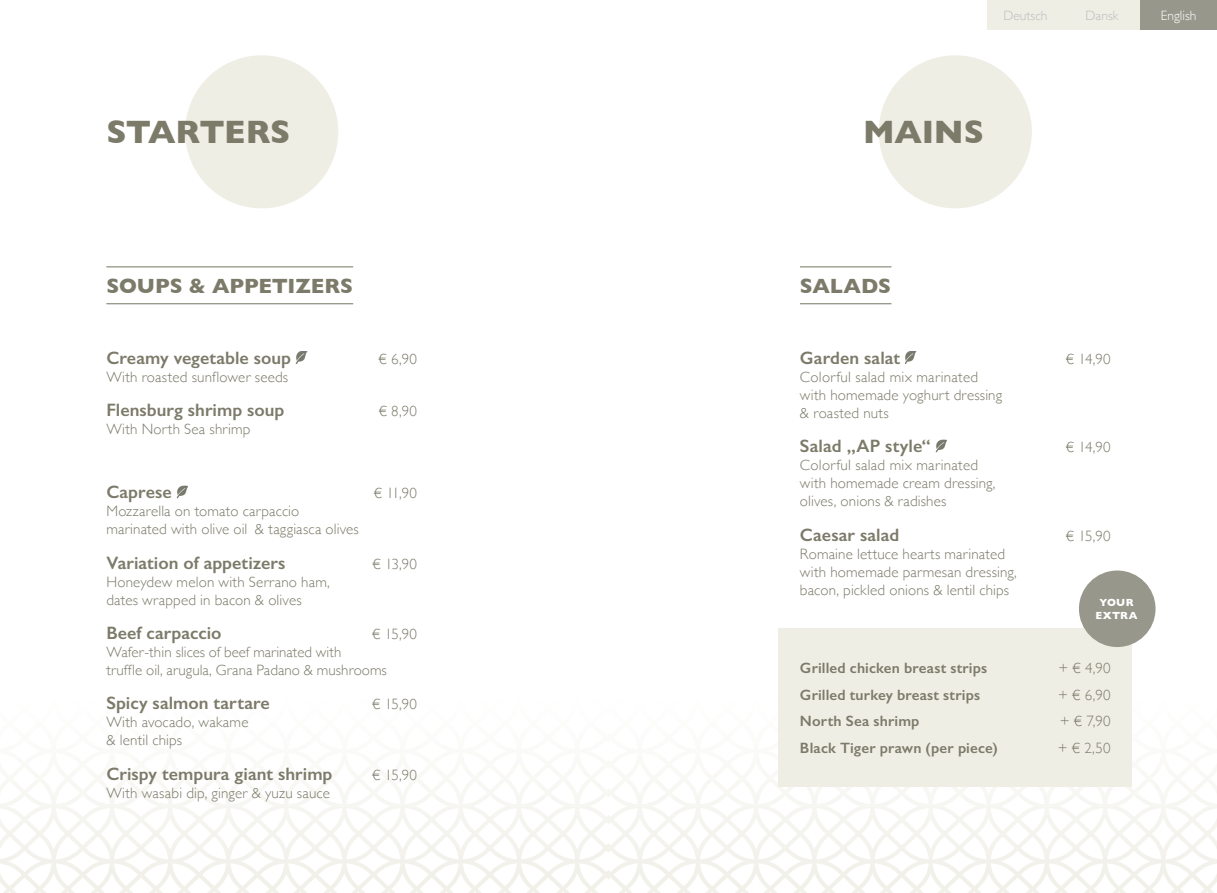
<style>
.page{position:relative;width:1217px;height:893px;background:#fff}
.page>*{position:absolute;margin:0;border:0;box-sizing:border-box;transform-origin:0 0}
.t1{font:700 33px "Gill Sans";letter-spacing:-.005em;color:#7c7a69}
.t2{font:700 21px "Gill Sans";letter-spacing:-.005em;color:#7c7a69}
.t3{font:600 18px "Gill Sans";color:#7c7a69}
.t4{font:300 15px/18px "Gill Sans";letter-spacing:.01em;color:#7c7a69}
.t5{font:600 15px "Gill Sans";letter-spacing:.01em;color:#7c7a69}
.t6{font:300 13.5px "Gill Sans";color:#bcbdc0}
.t7{font:300 13.5px "Gill Sans";color:#fff}
.t8{font:700 10.5px/12.6px "Gill Sans";letter-spacing:.03em;color:#fff;text-align:center}
</style>
<div class="page">
<svg style="left:930px;top:696px;width:286px;height:197px"></svg>
<svg style="left:608px;top:781px;width:322px;height:112px"></svg>
<svg style="left:0;top:781px;width:286px;height:112px"></svg>
<svg style="left:286px;top:781px;width:322px;height:112px"></svg>
<div style="left:1063px;top:0;width:77px;height:30px;background:#efeee5"></div>
<div style="left:1140px;top:0;width:76px;height:30px;background:#97988b"></div>
<div style="left:986px;top:0;width:77px;height:30px;background:#efeee5"></div>
<hr style="left:106px;top:266px;width:247px;height:1px;background:#7c7a69">
<hr style="left:106px;top:303px;width:247px;height:1px;background:#7c7a69">
<svg style="left:296px;top:351px;width:11px;height:13px"></svg>
<svg style="left:177px;top:486px;width:11px;height:12px"></svg>
<div style="left:185px;top:55px;width:153px;height:153px;background:#efeee5;border-radius:50%"></div>
<div style="left:878px;top:55px;width:153px;height:153px;background:#efeee5;border-radius:50%"></div>
<hr style="left:799px;top:266px;width:92px;height:1px;background:#7c7a69">
<hr style="left:799px;top:303px;width:92px;height:1px;background:#7c7a69">
<svg style="left:905px;top:351px;width:11px;height:13px"></svg>
<svg style="left:935px;top:439px;width:11px;height:13px"></svg>
<div style="left:778px;top:628px;width:353px;height:159px;background:#efeee5"></div>
<div style="left:1078px;top:570px;width:77px;height:77px;background:#97988b;border-radius:50%"></div>
<p class="t6" style="left:1003px;top:4px;width:46px">Deutsch</p>
<p class="t6" style="left:1085px;top:4px;width:34px">Dansk</p>
<p class="t7" style="left:1160px;top:4px;width:37px">English</p>
<h1 class="t1" style="left:106px;top:106px;width:185px">STARTERS</h1>
<h1 class="t1" style="left:862px;top:106px;width:122px">MAINS</h1>
<h2 class="t2" style="left:106px;top:269px;width:248px">SOUPS &amp; APPETIZERS</h2>
<h2 class="t2" style="left:799px;top:269px;width:93px">SALADS</h2>
<p class="t3" style="left:106px;top:347px;width:186px">Creamy vegetable soup</p>
<p class="t4" style="left:378px;top:349px;width:40px">€ 6,90</p>
<p class="t4" style="left:106px;top:367px;width:183px">With roasted sunflower seeds</p>
<p class="t3" style="left:106px;top:399px;width:179px">Flensburg shrimp soup</p>
<p class="t4" style="left:378px;top:402px;width:40px">€ 8,90</p>
<p class="t4" style="left:106px;top:420px;width:146px">With North Sea shrimp</p>
<p class="t3" style="left:106px;top:481px;width:67px">Caprese</p>
<p class="t4" style="left:374px;top:484px;width:44px">€ 11,90</p>
<p class="t4" style="left:106px;top:502px;width:254px">Mozzarella on tomato carpaccio marinated with olive oil &amp; taggiasca olives</p>
<p class="t3" style="left:106px;top:552px;width:181px">Variation of appetizers</p>
<p class="t4" style="left:372px;top:554px;width:46px">€ 13,90</p>
<p class="t4" style="left:106px;top:572px;width:225px">Honeydew melon with Serrano ham, dates wrapped in bacon &amp; olives</p>
<p class="t3" style="left:106px;top:622px;width:117px">Beef carpaccio</p>
<p class="t4" style="left:372px;top:624px;width:46px">€ 15,90</p>
<p class="t4" style="left:106px;top:642px;width:282px">Wafer-thin slices of beef marinated with<br>truffle oil, arugula, Grana Padano &amp; mushrooms</p>
<p class="t3" style="left:106px;top:692px;width:165px">Spicy salmon tartare</p>
<p class="t4" style="left:372px;top:695px;width:46px">€ 15,90</p>
<p class="t4" style="left:106px;top:713px;width:144px">With avocado, wakame &amp; lentil chips</p>
<p class="t3" style="left:106px;top:763px;width:227px">Crispy tempura giant shrimp</p>
<p class="t4" style="left:372px;top:765px;width:46px">€ 15,90</p>
<p class="t4" style="left:106px;top:783px;width:225px">With wasabi dip, ginger &amp; yuzu sauce</p>
<p class="t3" style="left:799px;top:347px;width:102px">Garden salat</p>
<p class="t4" style="left:1065px;top:349px;width:46px">€ 14,90</p>
<p class="t4" style="left:799px;top:367px;width:204px">Colorful salad mix marinated with homemade yoghurt dressing &amp; roasted nuts</p>
<p class="t3" style="left:799px;top:435px;width:132px">Salad „AP style“</p>
<p class="t4" style="left:1065px;top:438px;width:46px">€ 14,90</p>
<p class="t4" style="left:799px;top:456px;width:197px">Colorful salad mix marinated with homemade cream dressing, olives, onions &amp; radishes</p>
<p class="t3" style="left:799px;top:524px;width:101px">Caesar salad</p>
<p class="t4" style="left:1065px;top:526px;width:46px">€ 15,90</p>
<p class="t4" style="left:799px;top:544px;width:218px">Romaine lettuce hearts marinated with homemade parmesan dressing, bacon, pickled onions &amp; lentil chips</p>
<p class="t8" style="left:1095px;top:596px;width:44px">YOUR<br>EXTRA</p>
<p class="t5" style="left:799px;top:659px;width:189px">Grilled chicken breast strips</p>
<p class="t4" style="left:1058px;top:658px;width:54px">+ € 4,90</p>
<p class="t5" style="left:799px;top:685px;width:182px">Grilled turkey breast strips</p>
<p class="t4" style="left:1057px;top:685px;width:54px">+ € 6,90</p>
<p class="t5" style="left:799px;top:712px;width:121px">North Sea shrimp</p>
<p class="t4" style="left:1059px;top:711px;width:52px">+ € 7,90</p>
<p class="t5" style="left:799px;top:738px;width:199px">Black Tiger prawn (per piece)</p>
<p class="t4" style="left:1057px;top:738px;width:54px">+ € 2,50</p>
</div>
